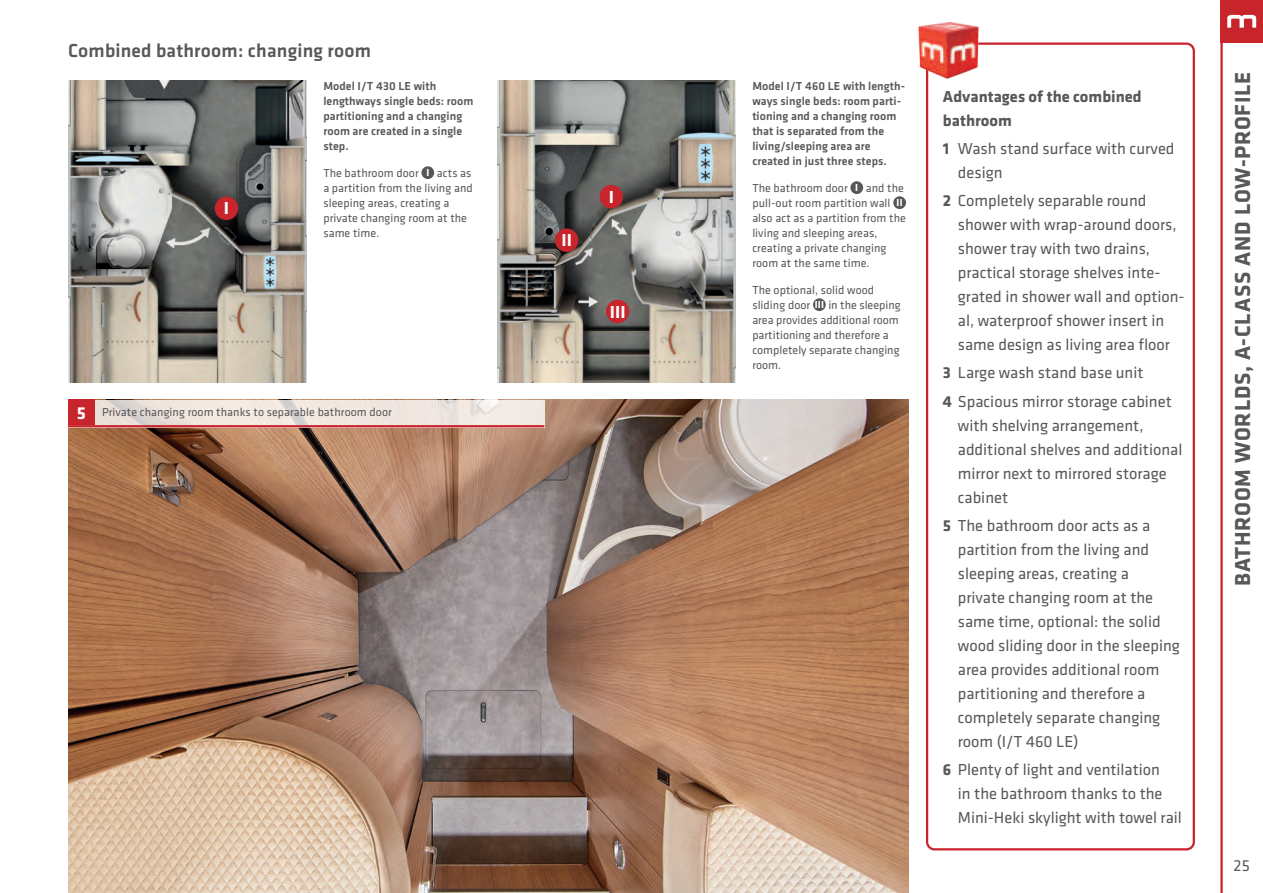
<style>
.page{position:relative;width:1263px;height:893px;background:#fff}
.page>*{position:absolute;margin:0;border:0;box-sizing:border-box;transform-origin:0 0}
.t1{font:700 22.5px "Klavika Basic";letter-spacing:.03em;color:#57585a}
.t2{font:500 19.5px "Klavika Basic";letter-spacing:.01em;color:#57585a}
.t3{font:700 18px "Klavika Basic";color:#fff}
.t4{font:16.5px/24px "Klavika Basic";color:#57585a}
.t5{font:700 16.5px/24px "Klavika Basic";color:#57585a}
.t6{font:12px/15px "Klavika Basic";letter-spacing:.005em;color:#57585a}
.t7{font:500 12px/15px "Klavika Basic";letter-spacing:.005em;color:#57585a}
.s1{font-weight:700}
</style>
<div class="page">
<hr style="left:1220px;top:0;width:3px;height:893px;background:#c8242b">
<div style="left:1220px;top:0;width:43px;height:43px;background:#c8242b"></div>
<svg style="left:1227px;top:15px;width:29px;height:13px"></svg>
<img style="left:497px;top:81px;width:238px;height:302px">
<img style="left:68px;top:400px;width:841px;height:493px">
<div style="left:926px;top:43px;width:269px;height:807px;border:2px solid #c8242b;border-radius:7px"></div>
<img style="left:918px;top:22px;width:64px;height:59px">
<svg style="left:95px;top:400px;width:449px;height:25px;background:#eee5de"></svg>
<hr style="left:68px;top:425px;width:476px;height:2px;background:#c8242b">
<div style="left:68px;top:400px;width:27px;height:25px;background:#c8242b"></div>
<div style="left:600px;top:185px;width:23px;height:23px;background:#c8242b;border-radius:50%"></div>
<div style="left:555px;top:229px;width:23px;height:23px;background:#c8242b;border-radius:50%"></div>
<div style="left:606px;top:300px;width:23px;height:23px;background:#c8242b;border-radius:50%"></div>
<img style="left:68px;top:81px;width:238px;height:302px">
<div style="left:215px;top:197px;width:23px;height:23px;background:#c8242b;border-radius:50%"></div>
<div style="left:421px;top:166px;width:13px;height:13px;background:#57585a;border-radius:50%"></div>
<div style="left:850px;top:181px;width:13px;height:13px;background:#57585a;border-radius:50%"></div>
<div style="left:893px;top:196px;width:13px;height:13px;background:#57585a;border-radius:50%"></div>
<svg style="left:813px;top:298px;width:13px;height:13px"></svg>
<svg style="left:815px;top:301px;width:8px;height:7px"></svg>
<p class="t2" style="left:68px;top:37px;width:305px">Combined bathroom: changing room</p>
<p class="t3" style="left:224px;top:195px;width:7px">I</p>
<p class="t7" style="left:323px;top:78px;width:152px">Model I/T 430 LE with lengthways single beds: room partitioning and a changing room are created in a single step.</p>
<p class="t6" style="left:323px;top:165px;width:97px">The bathroom door</p>
<p class="t6" style="left:323px;top:165px;width:151px;text-indent:114px">acts as a partition from the living and sleeping areas, creating a private changing room at the same time.</p>
<p class="t3" style="left:77px;top:400px;width:10px">5</p>
<p class="t6" style="left:102px;top:404px;width:291px">Private changing room thanks to separable bathroom door</p>
<p class="t3" style="left:561px;top:227px;width:12px">II</p>
<p class="t3" style="left:609px;top:184px;width:7px">I</p>
<p class="t3" style="left:610px;top:299px;width:18px">III</p>
<p class="t7" style="left:752px;top:78px;width:154px">Model I/T 460 LE with length&shy;ways single beds: room parti&shy;tioning and a changing room that is separated from the living/sleeping area are created in just three steps.</p>
<p class="t6" style="left:752px;top:180px;width:97px">The bathroom door</p>
<p class="t6" style="left:752px;top:180px;width:153px;text-indent:114px">and the pull-out room partition wall</p>
<p class="t6" style="left:752px;top:210px;width:155px">also act as a partition from the living and sleeping areas, creating a private changing room at the same time.</p>
<p class="t6" style="left:752px;top:282px;width:123px">The optional, solid wood sliding door</p>
<p class="t6" style="left:752px;top:297px;width:150px;text-indent:76px">in the sleeping area provides additional room partitioning and therefore a completely separate changing room.</p>
<p class="t5" style="left:943px;top:83px;width:200px">Advantages of the combined bathroom</p>
<p class="t4" style="left:958px;top:136px;width:218px;text-indent:-15px"><span class="s1">1</span> Wash stand surface with curved design</p>
<p class="t4" style="left:958px;top:188px;width:228px;text-indent:-15px"><span class="s1">2</span> Completely separable round shower with wrap-around doors, shower tray with two drains, practical storage shelves inte&shy;grated in shower wall and option&shy;al, waterproof shower insert in same design as living area floor</p>
<p class="t4" style="left:943px;top:358px;width:230px;line-height:28.2px"><span class="s1">3</span> Large wash stand base unit<br><span class="s1">4</span> Spacious mirror storage cabinet</p>
<p class="t4" style="left:958px;top:413px;width:226px">with shelving arrangement, additional shelves and additional mirror next to mirrored storage cabinet</p>
<p class="t4" style="left:958px;top:513px;width:224px;text-indent:-15px"><span class="s1">5</span> The bathroom door acts as a partition from the living and sleeping areas, creating a private changing room at the same time, optional: the solid wood sliding door in the sleeping area provides additional room partitioning and therefore a completely separate changing room (I/T 460 LE)</p>
<p class="t4" style="left:958px;top:757px;width:225px;text-indent:-15px"><span class="s1">6</span> Plenty of light and ventilation<br>in the bathroom thanks to the<br>Mini-Heki skylight with towel rail</p>
<h1 class="t1" style="left:1226px;top:586px;width:515px;rotate:-90deg">BATHROOM WORLDS, A-CLASS AND LOW-PROFILE</h1>
<p class="t4" style="left:1233px;top:853px;width:18px">25</p>
</div>
